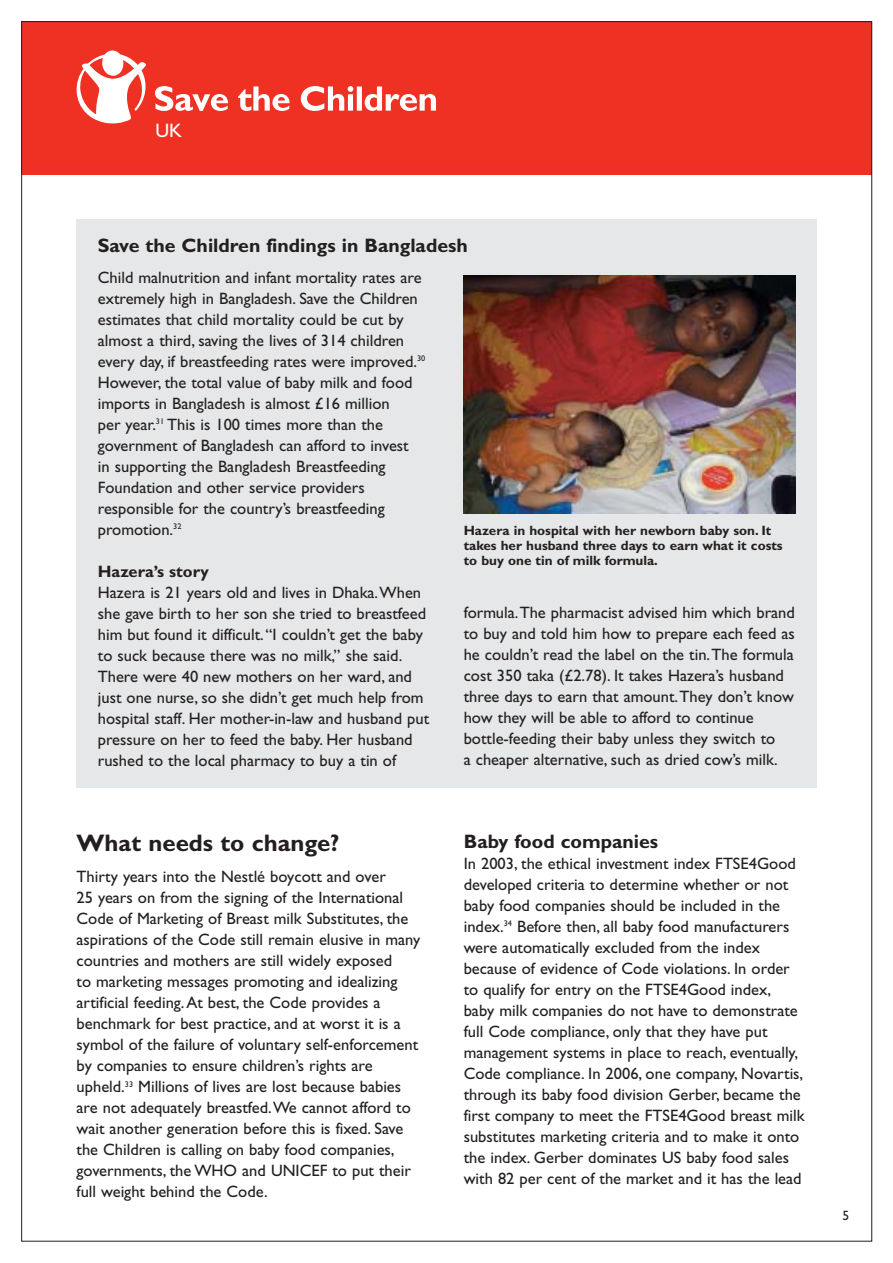
<style>
.page{position:relative;width:893px;height:1263px;background:#fff}
.page>*{position:absolute;margin:0;border:0;box-sizing:border-box;transform-origin:0 0}
.t1{font:700 24px "Gill Sans";color:#231f1f}
.t2{font:700 19.5px "Gill Sans";color:#231f1f}
.t3{font:19.5px "Gill Sans";color:#fff}
.t4{font:16.5px/21px "Gill Sans";color:#231f1f}
.t5{font:700 16.5px "Gill Sans";color:#231f1f}
.t6{font:700 13.5px/15px "Gill Sans";color:#231f1f}
.t7{font:13.5px "Gill Sans";color:#231f1f}
</style>
<div class="page">
<div style="left:21px;top:21px;width:851px;height:153px;background:#ee3123"></div>
<svg style="left:155px;top:86px;width:73px;height:25px"></svg>
<svg style="left:238px;top:86px;width:52px;height:25px"></svg>
<svg style="left:301px;top:86px;width:52px;height:25px"></svg>
<div style="left:357px;top:86px;width:5px;height:25px;background:#fff"></div>
<svg style="left:364px;top:86px;width:72px;height:25px"></svg>
<svg style="left:77px;top:50px;width:69px;height:73px"></svg>
<div style="left:77px;top:219px;width:739px;height:569px;background:#e6e7e8"></div>
<img style="left:463px;top:275px;width:332px;height:238px">
<p class="t3" style="left:155px;top:124px;width:28px">UK</p>
<p class="t2" style="left:98px;top:239px;width:371px">Save the Children findings in Bangladesh</p>
<p class="t4" style="left:98px;top:269px;width:329px">Child malnutrition and infant mortality rates are extremely high in Bangladesh. Save the Children estimates that child mortality could be cut by almost a third, saving the lives of 314 children every day, if breastfeeding rates were improved.<sup>30<br></sup>However, the total value of baby milk and food imports in Bangladesh is almost £16 million<br>per year.<sup>31</sup> This is 100 times more than the government of Bangladesh can afford to invest<br>in supporting the Bangladesh Breastfeeding Foundation and other service providers responsible for the country’s breastfeeding promotion.<sup>32</sup></p>
<p class="t5" style="left:98px;top:566px;width:113px">Hazera’s story</p>
<p class="t4" style="left:98px;top:584px;width:333px">Hazera is 21 years old and lives in Dhaka.When she gave birth to her son she tried to breastfeed him but found it difficult.“I couldn’t get the baby to suck because there was no milk,” she said.<br>There were 40 new mothers on her ward, and just one nurse, so she didn’t get much help from hospital staff. Her mother-in-law and husband put pressure on her to feed the baby. Her husband rushed to the local pharmacy to buy a tin of</p>
<h1 class="t1" style="left:77px;top:834px;width:264px">What needs to change?</h1>
<p class="t4" style="left:77px;top:868px;width:345px">Thirty years into the Nestlé boycott and over<br>25 years on from the signing of the International Code of Marketing of Breast milk Substitutes, the aspirations of the Code still remain elusive in many countries and mothers are still widely exposed<br>to marketing messages promoting and idealizing artificial feeding.At best, the Code provides a benchmark for best practice, and at worst it is a symbol of the failure of voluntary self-enforcement by companies to ensure children’s rights are upheld.<sup>33</sup> Millions of lives are lost because babies are not adequately breastfed.We cannot afford to wait another generation before this is fixed. Save the Children is calling on baby food companies, governments, the WHO and UNICEF to put their full weight behind the Code.</p>
<p class="t6" style="left:463px;top:524px;width:320px">Hazera in hospital with her newborn baby son. It takes her husband three days to earn what it costs to buy one tin of milk formula.</p>
<p class="t4" style="left:463px;top:604px;width:333px">formula.The pharmacist advised him which brand to buy and told him how to prepare each feed as he couldn’t read the label on the tin.The formula cost 350 taka (£2.78). It takes Hazera’s husband three days to earn that amount.They don’t know how they will be able to afford to continue bottle-feeding their baby unless they switch to<br>a cheaper alternative, such as dried cow’s milk.</p>
<p class="t2" style="left:463px;top:834px;width:196px">Baby food companies</p>
<p class="t4" style="left:463px;top:854px;width:342px">In 2003, the ethical investment index FTSE4Good developed criteria to determine whether or not baby food companies should be included in the index.<sup>34</sup> Before then, all baby food manufacturers were automatically excluded from the index because of evidence of Code violations. In order to qualify for entry on the FTSE4Good index, baby milk companies do not have to demonstrate full Code compliance, only that they have put management systems in place to reach, eventually, Code compliance. In 2006, one company, Novartis, through its baby food division Gerber, became the first company to meet the FTSE4Good breast milk substitutes marketing criteria and to make it onto the index. Gerber dominates US baby food sales with 82 per cent of the market and it has the lead</p>
<p class="t7" style="left:842px;top:1211px;width:8px">5</p>
</div>
